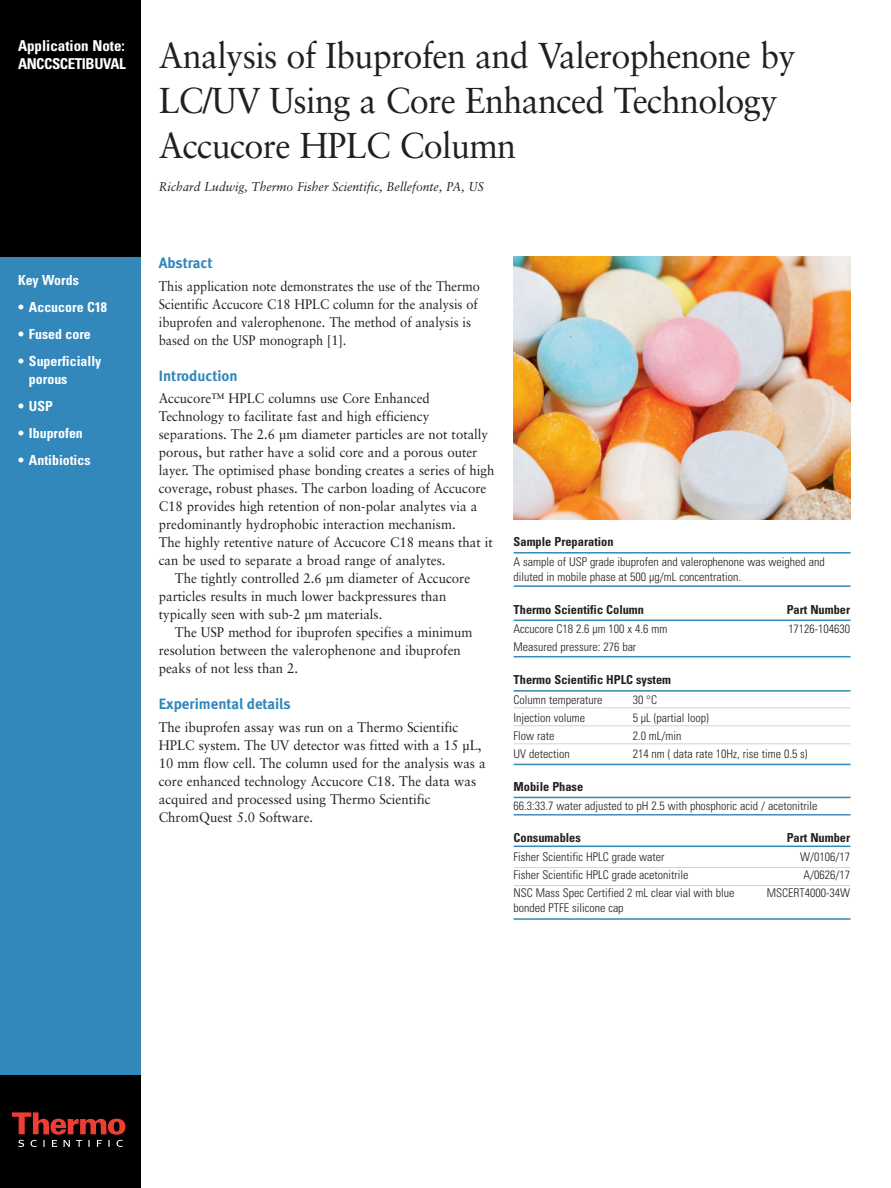
<style>
.page{position:relative;width:891px;height:1188px;background:#fff}
.page>*{position:absolute;margin:0;border:0;box-sizing:border-box;transform-origin:0 0}
.t1{font:36px/45px "Sabon";letter-spacing:-.02em;color:#231f20;scale:.95 1}
.t2{font:15px "Meta Bold LF";color:#3287bb}
.t3{font:700 condensed 15px/18px "Univers";letter-spacing:-.015em;color:#fff}
.t4{font:13.8px/18px "Sabon";color:#231f20;scale:.95 1}
.t5{font:13.8px/18px "Sabon";color:#231f20;scale:.92 1}
.t6{font:700 condensed 13.8px/18px "Univers";color:#fff}
.t7{font:italic 12.75px "Sabon";color:#231f20;scale:.95 1}
.t8{font:700 condensed 12.3px "Univers";color:#231f20}
.t9{font:300 condensed 12px/15px "Univers";color:#231f20}
</style>
<div class="page">
<div style="left:0;top:257px;width:141px;height:931px;background:#3287bb"></div>
<div style="left:0;top:0;width:141px;height:257px;background:#000001"></div>
<div style="left:0;top:1076px;width:141px;height:112px;background:#000001"></div>
<svg style="left:12px;top:1112px;width:113px;height:35px"></svg>
<hr style="left:514px;top:552px;width:336px;height:2px;background:#3287bb">
<hr style="left:514px;top:585px;width:336px;height:2px;background:#3287bb">
<hr style="left:514px;top:620px;width:336px;height:1px;background:#3287bb">
<hr style="left:514px;top:656px;width:336px;height:1px;background:#3287bb">
<hr style="left:514px;top:690px;width:336px;height:2px;background:#3287bb">
<hr style="left:514px;top:707px;width:336px;height:1px;background:#d1d2d4">
<hr style="left:514px;top:725px;width:336px;height:1px;background:#d1d2d4">
<hr style="left:514px;top:743px;width:336px;height:1px;background:#d1d2d4">
<hr style="left:514px;top:764px;width:336px;height:1px;background:#3287bb">
<hr style="left:514px;top:797px;width:336px;height:1px;background:#3287bb">
<hr style="left:514px;top:814px;width:336px;height:2px;background:#4a89be">
<hr style="left:514px;top:846px;width:336px;height:1px;background:#3287bb">
<hr style="left:514px;top:867px;width:336px;height:1px;background:#d1d2d4">
<hr style="left:514px;top:885px;width:336px;height:1px;background:#d1d2d4">
<hr style="left:514px;top:918px;width:336px;height:2px;background:#3287bb">
<img style="left:514px;top:256px;width:336px;height:263px">
<p class="t3" style="left:18px;top:38px;width:109px">Application Note:<br>ANCCSCETIBUVAL</p>
<p class="t6" style="left:18px;top:272px;width:62px">Key Words</p>
<p class="t6" style="left:18px;top:299px;width:91px">• Accucore C18</p>
<p class="t6" style="left:18px;top:326px;width:74px">• Fused core</p>
<p class="t6" style="left:29px;top:353px;width:74px;text-indent:-11px">• Superficially porous</p>
<p class="t6" style="left:18px;top:398px;width:36px">• USP</p>
<p class="t6" style="left:18px;top:425px;width:66px">• Ibuprofen</p>
<p class="t6" style="left:18px;top:452px;width:74px">• Antibiotics</p>
<h1 class="t1" style="left:159px;top:36px;width:672px">Analysis of Ibuprofen and Valerophenone by<br>LC/UV Using a Core Enhanced Technology<br>Accucore HPLC Column</h1>
<p class="t7" style="left:159px;top:181px;width:344px">Richard Ludwig, Thermo Fisher Scientific, Bellefonte, PA, US</p>
<p class="t2" style="left:159px;top:258px;width:55px">Abstract</p>
<p class="t5" style="left:159px;top:278px;width:351px">This application note demonstrates the use of the Thermo Scientific Accucore C18 HPLC column for the analysis of ibuprofen and valerophenone. The method of analysis is based on the USP monograph [1].</p>
<p class="t2" style="left:159px;top:370px;width:80px">Introduction</p>
<p class="t4" style="left:159px;top:391px;width:287px">Accucore™ HPLC columns use Core Enhanced</p>
<p class="t4" style="left:159px;top:409px;width:286px">Technology to facilitate fast and high efficiency</p>
<p class="t4" style="left:159px;top:427px;width:348px">separations. The 2.6 µm diameter particles are not totally</p>
<p class="t4" style="left:159px;top:445px;width:337px">porous, but rather have a solid core and a porous outer</p>
<p class="t4" style="left:159px;top:463px;width:355px">layer. The optimised phase bonding creates a series of high</p>
<p class="t4" style="left:159px;top:481px;width:346px">coverage, robust phases. The carbon loading of Accucore</p>
<p class="t4" style="left:159px;top:499px;width:337px">C18 provides high retention of non-polar analytes via a</p>
<p class="t4" style="left:159px;top:517px;width:314px">predominantly hydrophobic interaction mechanism.</p>
<p class="t4" style="left:159px;top:535px;width:353px">The highly retentive nature of Accucore C18 means that it</p>
<p class="t4" style="left:159px;top:553px;width:303px">can be used to separate a broad range of analytes.</p>
<p class="t4" style="left:175px;top:571px;width:312px">The tightly controlled 2.6 µm diameter of Accucore</p>
<p class="t4" style="left:159px;top:589px;width:304px">particles results in much lower backpressures than</p>
<p class="t4" style="left:159px;top:607px;width:237px">typically seen with sub-2 µm materials.</p>
<p class="t4" style="left:175px;top:625px;width:315px">The USP method for ibuprofen specifies a minimum</p>
<p class="t4" style="left:159px;top:643px;width:319px">resolution between the valerophenone and ibuprofen</p>
<p class="t4" style="left:159px;top:661px;width:148px">peaks of not less than 2.</p>
<p class="t2" style="left:159px;top:699px;width:133px">Experimental details</p>
<p class="t4" style="left:159px;top:719px;width:346px">The ibuprofen assay was run on a Thermo Scientific HPLC system. The UV detector was fitted with a 15 µL, 10 mm flow cell. The column used for the analysis was a core enhanced technology Accucore C18. The data was acquired and processed using Thermo Scientific ChromQuest 5.0 Software.</p>
<p class="t8" style="left:514px;top:537px;width:101px">Sample Preparation</p>
<p class="t9" style="left:514px;top:555px;width:313px">A sample of USP grade ibuprofen and valerophenone was weighed and diluted in mobile phase at 500 µg/mL concentration.</p>
<p class="t8" style="left:514px;top:605px;width:132px">Thermo Scientific Column</p>
<p class="t8" style="left:787px;top:605px;width:65px">Part Number</p>
<p class="t9" style="left:514px;top:622px;width:155px">Accucore C18 2.6 µm 100 x 4.6 mm</p>
<p class="t9" style="left:788px;top:622px;width:63px">17126-104630</p>
<p class="t9" style="left:514px;top:640px;width:124px">Measured pressure: 276 bar</p>
<p class="t8" style="left:514px;top:675px;width:159px">Thermo Scientific HPLC system</p>
<p class="t9" style="left:514px;top:693px;width:90px">Column temperature</p>
<p class="t9" style="left:633px;top:693px;width:26px">30 °C</p>
<p class="t9" style="left:514px;top:711px;width:73px">Injection volume</p>
<p class="t9" style="left:633px;top:711px;width:78px">5 µL (partial loop)</p>
<p class="t9" style="left:514px;top:729px;width:42px">Flow rate</p>
<p class="t9" style="left:633px;top:729px;width:50px">2.0 mL/min</p>
<p class="t9" style="left:514px;top:747px;width:58px">UV detection</p>
<p class="t9" style="left:633px;top:747px;width:176px">214 nm ( data rate 10Hz, rise time 0.5 s)</p>
<p class="t8" style="left:514px;top:782px;width:71px">Mobile Phase</p>
<p class="t9" style="left:514px;top:800px;width:305px">66.3:33.7 water adjusted to pH 2.5 with phosphoric acid / acetonitrile</p>
<p class="t8" style="left:514px;top:833px;width:69px">Consumables</p>
<p class="t8" style="left:787px;top:833px;width:65px">Part Number</p>
<p class="t9" style="left:514px;top:851px;width:152px">Fisher Scientific HPLC grade water</p>
<p class="t9" style="left:800px;top:851px;width:51px">W/0106/17</p>
<p class="t9" style="left:514px;top:869px;width:176px">Fisher Scientific HPLC grade acetonitrile</p>
<p class="t9" style="left:804px;top:869px;width:48px">A/0626/17</p>
<p class="t9" style="left:514px;top:887px;width:222px">NSC Mass Spec Certified 2 mL clear vial with blue</p>
<p class="t9" style="left:767px;top:887px;width:85px">MSCERT4000-34W</p>
<p class="t9" style="left:514px;top:902px;width:112px">bonded PTFE silicone cap</p>
</div>
